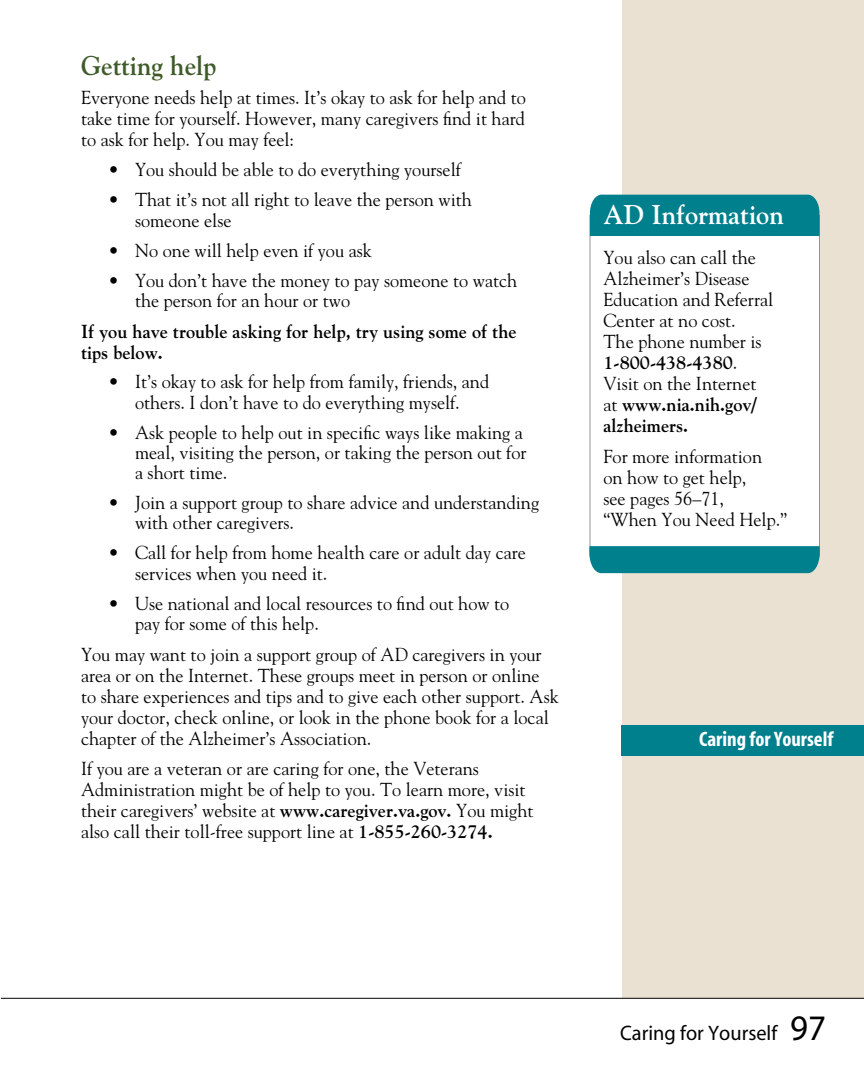
<style>
.page{position:relative;width:864px;height:1080px;background:#fff}
.page>*{position:absolute;margin:0;border:0;box-sizing:border-box;transform-origin:0 0}
.t1{font:700 27px "Goudy";color:#fff}
.t2{font:700 27px "Goudy";color:#3f5a29;scale:.96 1}
.t3{font:21px "Myriad";color:#000}
.t4{font:700 condensed 21px "Myriad";color:#fff}
.t5{font:18.75px/21px "Goudy";color:#000}
.t6{font:700 18.75px/21px "Goudy";color:#000}
.s1{font-weight:700}
.s2{font-size:36px}
</style>
<div class="page">
<div style="left:622px;top:0;width:242px;height:997px;background:#eae1d3"></div>
<hr style="left:1px;top:998px;width:863px;height:1px;background:#000">
<div style="left:622px;top:725px;width:242px;height:31px;background:#007f8d"></div>
<div style="left:590px;top:215px;width:230px;height:331px;background:#fff"></div>
<div style="left:590px;top:195px;width:229px;height:41px;background:#007f8d"></div>
<div style="left:589px;top:546px;width:231px;height:27px;background:#007f8d"></div>
<h1 class="t2" style="left:81px;top:49px;width:142px">Getting help</h1>
<p class="t5" style="left:81px;top:87px;width:446px;text-align:justify">Everyone needs help at times. It’s okay to ask for help and to take time for yourself. However, many caregivers find it hard to ask for help. You may feel:</p>
<p class="t5" style="left:108px;top:159px;width:354px">• You should be able to do everything yourself</p>
<p class="t5" style="left:135px;top:189px;width:338px;line-height:20.2px;text-indent:-27px">• That it’s not all right to leave the person with someone else</p>
<p class="t5" style="left:108px;top:239px;width:265px">• No one will help even if you ask</p>
<p class="t5" style="left:135px;top:269px;width:384px;line-height:20.2px;text-indent:-27px">• You don’t have the money to pay someone to watch the person for an hour or two</p>
<p class="t6" style="left:81px;top:320px;width:437px">If you have trouble asking for help, try using some of the tips below.</p>
<p class="t5" style="left:108px;top:371px;width:383px;line-height:20.2px;text-align:center">• It’s okay to ask for help from family, friends, and others. I don’t have to do everything myself.</p>
<p class="t5" style="left:135px;top:422px;width:393px;line-height:20.2px;text-indent:-27px">• Ask people to help out in specific ways like making a meal, visiting the person, or taking the person out for a short time.</p>
<p class="t5" style="left:135px;top:492px;width:406px;line-height:20.2px;text-indent:-27px">• Join a support group to share advice and understanding with other caregivers.</p>
<p class="t5" style="left:135px;top:542px;width:392px;line-height:20.2px;text-indent:-27px">• Call for help from home health care or adult day care services when you need it.</p>
<p class="t5" style="left:135px;top:592px;width:376px;line-height:20.2px;text-indent:-27px">• Use national and local resources to find out how to pay for some of this help.</p>
<p class="t5" style="left:81px;top:643px;width:479px">You may want to join a support group of AD caregivers in your area or on the Internet. These groups meet in person or online to share experiences and tips and to give each other support. Ask your doctor, check online, or look in the phone book for a local chapter of the Alzheimer’s Association.</p>
<p class="t5" style="left:81px;top:758px;width:454px">If you are a veteran or are caring for one, the Veterans Administration might be of help to you. To learn more, visit their caregivers’ website at <span class="s1">www.caregiver.va.gov.</span> You might also call their toll-free support line at <span class="s1">1-855-260-3274.</span></p>
<h1 class="t1" style="left:603px;top:198px;width:182px">AD Information</h1>
<p class="t5" style="left:603px;top:247px;width:171px">You also can call the<br>Alzheimer’s Disease<br>Education and Referral<br>Center at no cost.<br>The phone number is<br><span class="s1">1-800-438-4380</span>.<br>Visit on the Internet at <span class="s1">www.nia.nih.gov/ alzheimers.</span></p>
<p class="t5" style="left:603px;top:445px;width:185px">For more information<br>on how to get help,<br>see pages 56–71,<br>“When You Need Help.”</p>
<p class="t4" style="left:699px;top:729px;width:136px">Caring for Yourself</p>
<p class="t3" style="left:620px;top:1022px;width:208px">Caring for Yourself <span class="s2">97</span></p>
</div>
